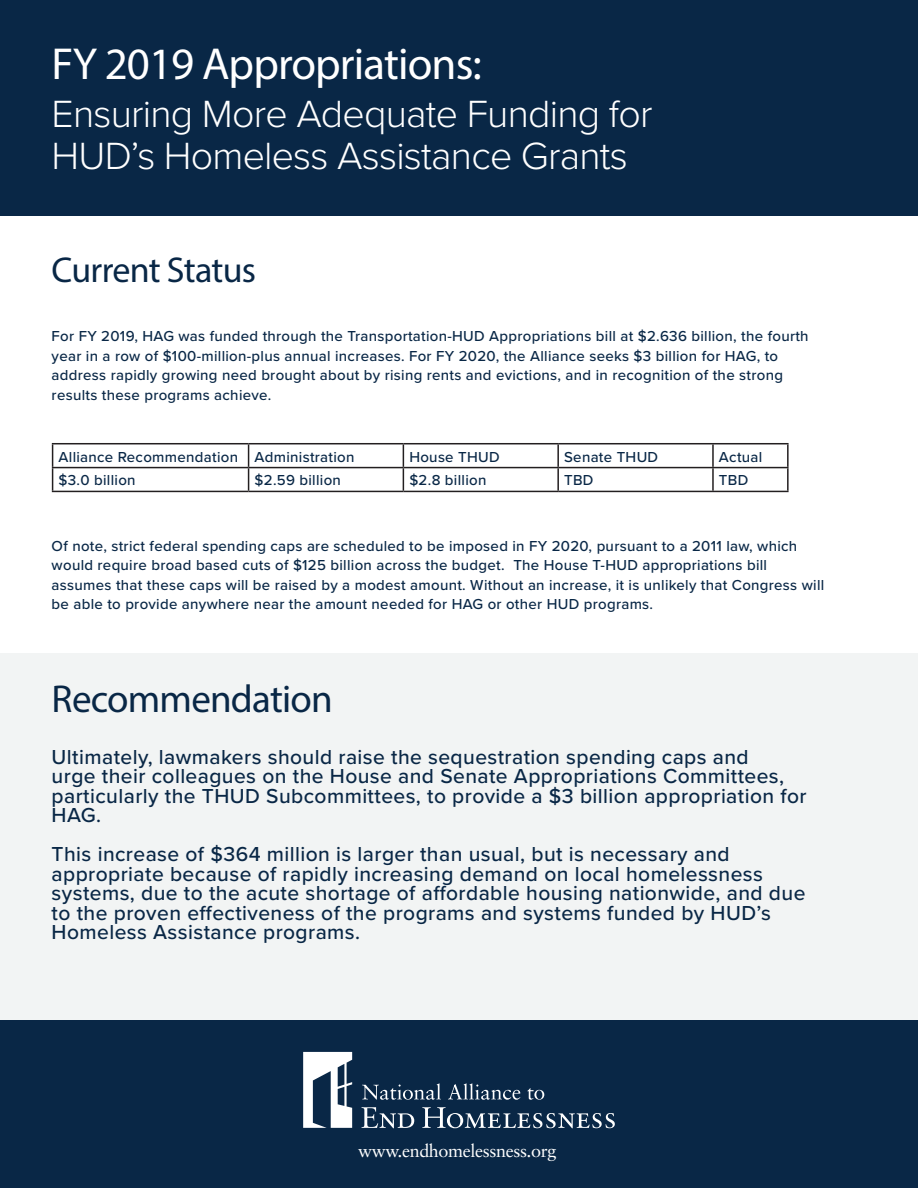
<style>
.page{position:relative;width:918px;height:1188px;background:#fff}
.page>*{position:absolute;margin:0;border:0;box-sizing:border-box;transform-origin:0 0}
.t1{font:45px "Myriad Pro";letter-spacing:-.02em;color:#fff}
.t2{font:300 39.3px/41.7px "Proxima Nova";letter-spacing:-.02em;color:#fff}
.t3{font:39px "Myriad Pro";letter-spacing:-.02em;color:#092746}
.t4{font:36px "Myriad Pro";letter-spacing:-.02em;color:#092746}
.t5{font:500 21px/19.5px "Proxima Nova";letter-spacing:.02em;color:#092746}
.t6{font:18px "Sabon LT Pro";letter-spacing:-.02em;color:#fff}
.t7{font:500 15px/19.5px "Proxima Nova";letter-spacing:.02em;color:#092746}
</style>
<div class="page">
<div style="left:0;top:0;width:918px;height:215px;background:#092746"></div>
<div style="left:0;top:653px;width:918px;height:377px;background:#f2f4f4"></div>
<div style="left:0;top:1021px;width:918px;height:167px;background:#092746"></div>
<svg style="left:303px;top:1052px;width:49px;height:76px"></svg>
<svg style="left:362px;top:1083px;width:79px;height:17px"></svg>
<svg style="left:448px;top:1083px;width:72px;height:17px"></svg>
<svg style="left:527px;top:1088px;width:17px;height:12px"></svg>
<svg style="left:362px;top:1107px;width:52px;height:21px"></svg>
<svg style="left:422px;top:1107px;width:193px;height:21px"></svg>
<hr style="left:52px;top:443px;width:197px;height:1px;background:#231f20">
<hr style="left:249px;top:443px;width:154px;height:1px;background:#231f20">
<hr style="left:403px;top:443px;width:155px;height:1px;background:#231f20">
<hr style="left:558px;top:443px;width:155px;height:1px;background:#231f20">
<hr style="left:557px;top:444px;width:2px;height:23px;background:#231f20">
<hr style="left:713px;top:443px;width:76px;height:1px;background:#231f20">
<hr style="left:712px;top:444px;width:2px;height:23px;background:#231f20">
<hr style="left:787px;top:444px;width:2px;height:23px;background:#231f20">
<hr style="left:52px;top:467px;width:197px;height:1px;background:#231f20">
<svg style="left:52px;top:444px;width:1px;height:47px"></svg>
<hr style="left:249px;top:467px;width:154px;height:1px;background:#231f20">
<svg style="left:248px;top:444px;width:1px;height:47px"></svg>
<hr style="left:403px;top:467px;width:155px;height:1px;background:#231f20">
<svg style="left:403px;top:444px;width:1px;height:47px"></svg>
<hr style="left:558px;top:467px;width:155px;height:1px;background:#231f20">
<hr style="left:557px;top:468px;width:2px;height:23px;background:#231f20">
<hr style="left:713px;top:467px;width:76px;height:1px;background:#231f20">
<hr style="left:712px;top:468px;width:2px;height:23px;background:#231f20">
<hr style="left:787px;top:468px;width:2px;height:23px;background:#231f20">
<hr style="left:52px;top:491px;width:197px;height:1px;background:#231f20">
<hr style="left:249px;top:491px;width:154px;height:1px;background:#231f20">
<hr style="left:403px;top:491px;width:155px;height:1px;background:#231f20">
<hr style="left:558px;top:491px;width:155px;height:1px;background:#231f20">
<hr style="left:713px;top:491px;width:76px;height:1px;background:#231f20">
<p class="t1" style="left:52px;top:36px;width:432px">FY 2019 Appropriations:</p>
<p class="t2" style="left:52px;top:91px;width:602px">Ensuring More Adequate Funding for<br>HUD’s Homeless Assistance Grants</p>
<p class="t4" style="left:52px;top:248px;width:206px">Current Status</p>
<p class="t7" style="left:52px;top:327px;width:759px">For FY 2019, HAG was funded through the Transportation-HUD Appropriations bill at $2.636 billion, the fourth year in a row of $100-million-plus annual increases. For FY 2020, the Alliance seeks $3 billion for HAG, to address rapidly growing need brought about by rising rents and evictions, and in recognition of the strong results these programs achieve.</p>
<p class="t7" style="left:59px;top:447px;width:181px">Alliance Recommendation</p>
<p class="t7" style="left:255px;top:447px;width:101px">Administration</p>
<p class="t7" style="left:409px;top:447px;width:92px">House THUD</p>
<p class="t7" style="left:564px;top:447px;width:96px">Senate THUD</p>
<p class="t7" style="left:719px;top:447px;width:45px">Actual</p>
<p class="t7" style="left:59px;top:471px;width:79px">$3.0 billion</p>
<p class="t7" style="left:255px;top:471px;width:88px">$2.59 billion</p>
<p class="t7" style="left:409px;top:471px;width:79px">$2.8 billion</p>
<p class="t7" style="left:564px;top:471px;width:31px">TBD</p>
<p class="t7" style="left:719px;top:471px;width:31px">TBD</p>
<p class="t7" style="left:52px;top:536px;width:774px">Of note, strict federal spending caps are scheduled to be imposed in FY 2020, pursuant to a 2011 law, which would require broad based cuts of $125 billion across the budget. The House T-HUD appropriations bill assumes that these caps will be raised by a modest amount. Without an increase, it is unlikely that Congress will be able to provide anywhere near the amount needed for HAG or other HUD programs.</p>
<p class="t3" style="left:52px;top:675px;width:283px">Recommendation</p>
<p class="t5" style="left:52px;top:748px;width:757px">Ultimately, lawmakers should raise the sequestration spending caps and<br>urge their colleagues on the House and Senate Appropriations Committees, particularly the THUD Subcommittees, to provide a $3 billion appropriation for HAG.</p>
<p class="t5" style="left:52px;top:845px;width:755px">This increase of $364 million is larger than usual, but is necessary and appropriate because of rapidly increasing demand on local homelessness systems, due to the acute shortage of affordable housing nationwide, and due to the proven effectiveness of the programs and systems funded by HUD’s Homeless Assistance programs.</p>
<p class="t6" style="left:358px;top:1140px;width:200px">www.endhomelessness.org</p>
</div>
